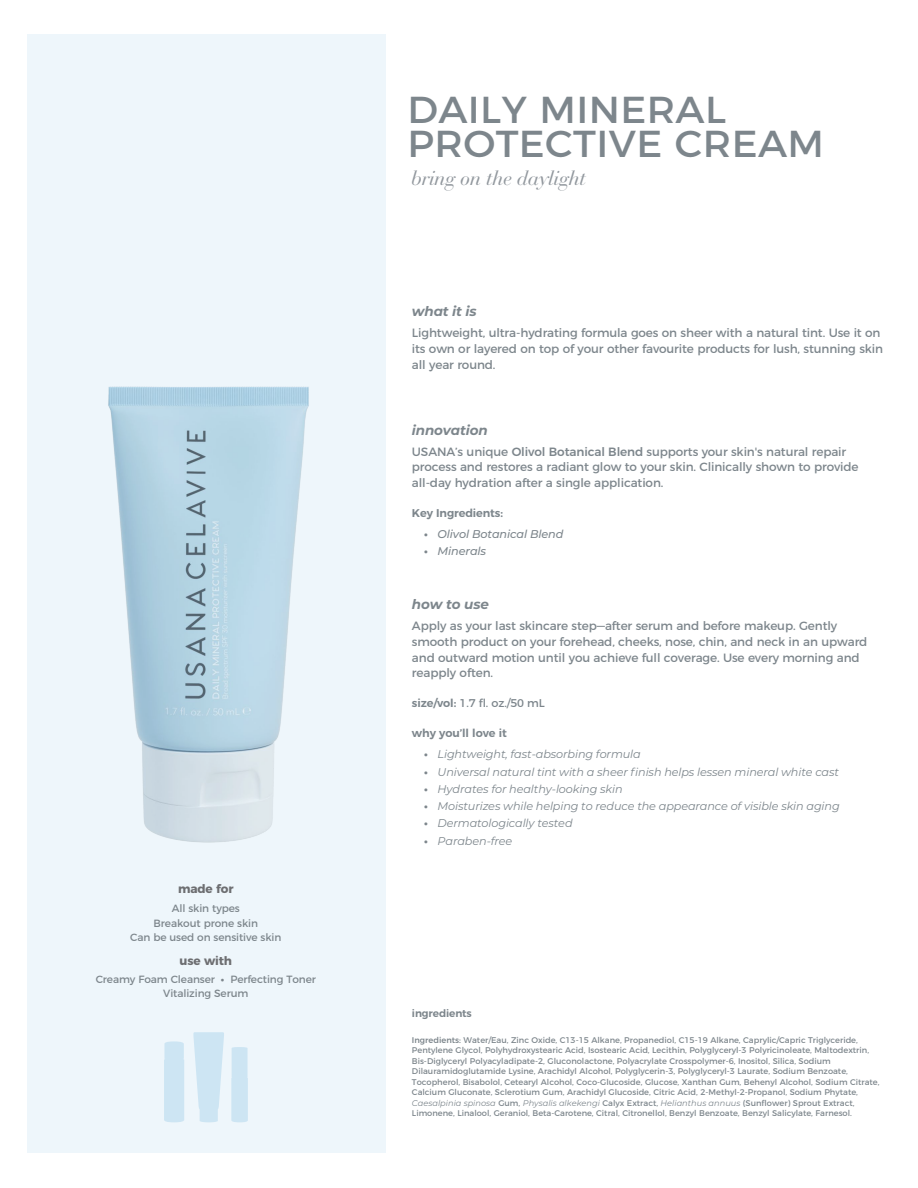
<style>
.page{position:relative;width:918px;height:1188px;background:#fff}
.page>*{position:absolute;margin:0;border:0;box-sizing:border-box;transform-origin:0 0}
.t1{font:37.5px/34.5px "Montserrat";letter-spacing:.01em;color:#7d868c;scale:1.05 1}
.t2{font:italic 20.25px "Bauer Bodoni Std";letter-spacing:-.02em;color:#92989e}
.t3{font:italic 700 13.5px "Montserrat";letter-spacing:-.01em;color:#7d868c}
.t4{font:12px/15.8px "Montserrat";letter-spacing:-.01em;color:#7d868c}
.t5{font:700 12px "Montserrat";letter-spacing:-.01em;color:#6d6e71}
.t6{font:italic 11.25px "Montserrat";letter-spacing:-.01em;color:#7d868c}
.t7{font:600 11.25px "Montserrat";letter-spacing:-.01em;color:#7d868c}
.t8{font:italic 500 11.25px "Montserrat";letter-spacing:-.01em;color:#7d868c}
.t9{font:11.25px "Montserrat";color:#7d868c}
.t10{font:10.5px/14.2px "Montserrat";letter-spacing:-.01em;color:#7d868c;text-align:center}
.t11{font:600 10.5px "Montserrat";letter-spacing:-.01em;color:#7d868c}
.t12{font:8.25px/10.5px "Montserrat";color:#7d868c}
.s1{font-weight:700}
.s2{font-weight:500}
.s3{font-weight:700;font-style:normal}
.s4{font-weight:600}
.s5{font-style:italic}
</style>
<div class="page">
<svg style="left:27px;top:35px;width:359px;height:1118px;background:#e3eff6"></svg>
<h3 class="t5" style="left:178px;top:879px;width:57px">made for</h3>
<p class="t10" style="left:130px;top:901px;width:153px">All skin types<br>Breakout prone skin<br>Can be used on sensitive skin</p>
<h3 class="t5" style="left:180px;top:951px;width:54px">use with</h3>
<p class="t10" style="left:96px;top:971px;width:222px">Creamy Foam Cleanser <span class="s1">•</span> Perfecting Toner<br>Vitalizing Serum</p>
<h1 class="t1" style="left:407px;top:89px;width:398px">DAILY MINERAL<br>PROTECTIVE CREAM</h1>
<h2 class="t2" style="left:411px;top:166px;width:177px">bring on the daylight</h2>
<h3 class="t3" style="left:412px;top:302px;width:66px">what it is</h3>
<h3 class="t4" style="left:412px;top:324px;width:473px">Lightweight, ultra-hydrating formula goes on sheer with a natural tint. Use it on its own or layered on top of your other favourite products for lush, stunning skin all year round.</h3>
<h3 class="t3" style="left:412px;top:420px;width:77px">innovation</h3>
<h3 class="t4" style="left:412px;top:443px;width:448px">USANA’s unique <span class="s2">Olivol Botanical Blend</span> supports your skin's natural repair process and restores a radiant glow to your skin. Clinically shown to provide all-day hydration after a single application.</h3>
<h3 class="t7" style="left:412px;top:504px;width:93px">Key Ingredients:</h3>
<h3 class="t8" style="left:424px;top:526px;width:141px"><span class="s3">•</span> Olivol Botanical Blend</h3>
<h3 class="t8" style="left:424px;top:544px;width:64px"><span class="s3">•</span> Minerals</h3>
<h3 class="t3" style="left:412px;top:595px;width:78px">how to use</h3>
<h3 class="t4" style="left:412px;top:617px;width:457px">Apply as your last skincare step—after serum and before makeup. Gently smooth product on your forehead, cheeks, nose, chin, and neck in an upward and outward motion until you achieve full coverage. Use every morning and reapply often.</h3>
<h3 class="t9" style="left:412px;top:694px;width:134px"><span class="s4">size/vol:</span> 1.7 fl. oz./50 mL</h3>
<h3 class="t7" style="left:412px;top:724px;width:96px">why you’ll love it</h3>
<h3 class="t6" style="left:424px;top:747px;width:218px"><span class="s3">•</span> Lightweight, fast-absorbing formula</h3>
<h3 class="t6" style="left:424px;top:764px;width:416px"><span class="s3">•</span> Universal natural tint with a sheer finish helps lessen mineral white cast</h3>
<h3 class="t6" style="left:424px;top:781px;width:200px"><span class="s3">•</span> Hydrates for healthy-looking skin</h3>
<h3 class="t6" style="left:424px;top:798px;width:417px"><span class="s3">•</span> Moisturizes while helping to reduce the appearance of visible skin aging</h3>
<h3 class="t6" style="left:424px;top:816px;width:150px"><span class="s3">•</span> Dermatologically tested</h3>
<h3 class="t6" style="left:424px;top:833px;width:90px"><span class="s3">•</span> Paraben-free</h3>
<p class="t11" style="left:412px;top:1005px;width:61px">ingredients</p>
<p class="t12" style="left:412px;top:1034px;width:469px"><span class="s2">Ingredients:</span> Water/Eau, Zinc Oxide, C13-15 Alkane, Propanediol, C15-19 Alkane, Caprylic/Capric Triglyceride, Pentylene Glycol, Polyhydroxystearic Acid, Isostearic Acid, Lecithin, Polyglyceryl-3 Polyricinoleate, Maltodextrin, Bis-Diglyceryl Polyacyladipate-2, Gluconolactone, Polyacrylate Crosspolymer-6, Inositol, Silica, Sodium Dilauramidoglutamide Lysine, Arachidyl Alcohol, Polyglycerin-3, Polyglyceryl-3 Laurate, Sodium Benzoate, Tocopherol, Bisabolol, Cetearyl Alcohol, Coco-Glucoside, Glucose, Xanthan Gum, Behenyl Alcohol, Sodium Citrate, Calcium Gluconate, Sclerotium Gum, Arachidyl Glucoside, Citric Acid, 2-Methyl-2-Propanol, Sodium Phytate, <span class="s5">Caesalpinia spinosa</span> Gum, <span class="s5">Physalis alkekengi</span> Calyx Extract, <span class="s5">Helianthus annuus</span> (Sunflower) Sprout Extract, Limonene, Linalool, Geraniol, Beta-Carotene, Citral, Citronellol, Benzyl Benzoate, Benzyl Salicylate, Farnesol.</p>
</div>
